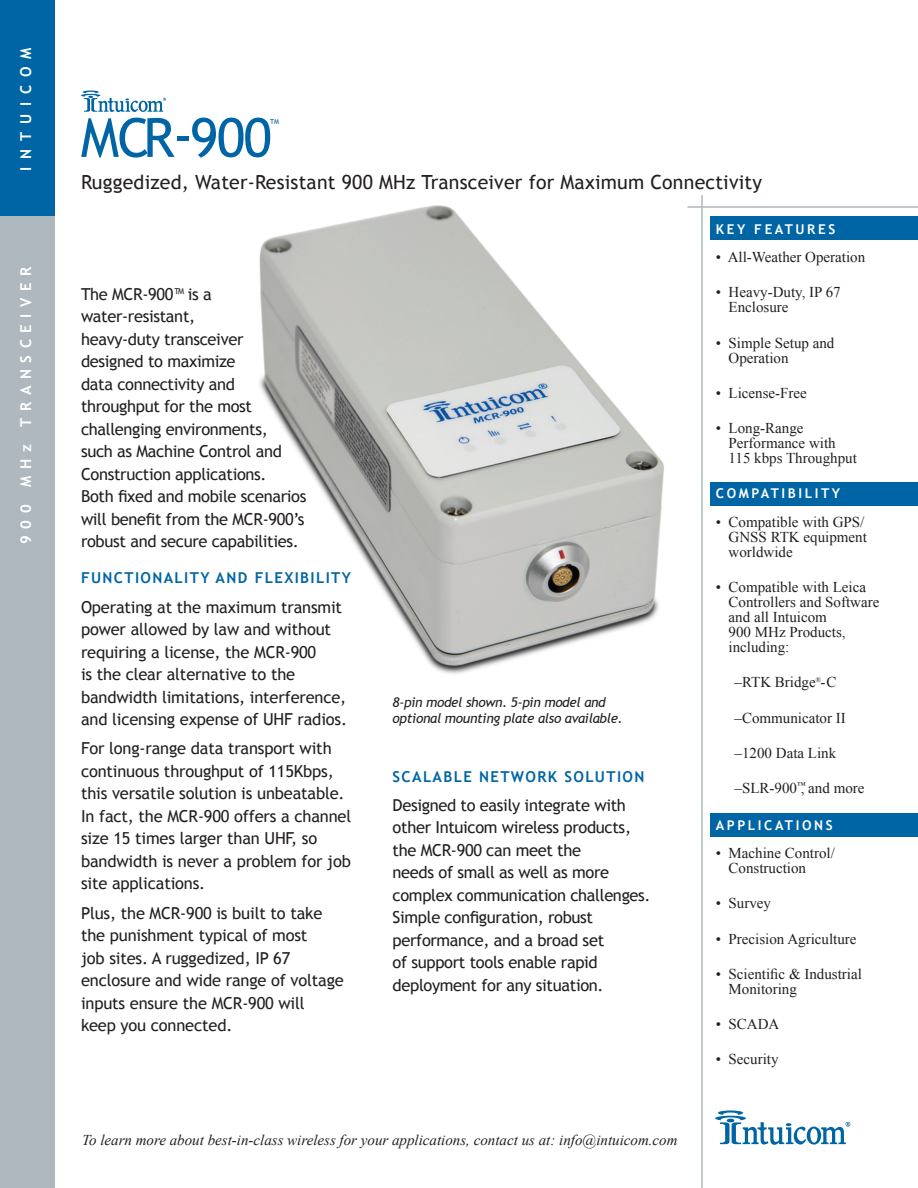
<style>
.page{position:relative;width:918px;height:1188px;background:#fff}
.page>*{position:absolute;margin:0;border:0;box-sizing:border-box;transform-origin:0 0}
.t1{font:54px "Trebuchet MS";letter-spacing:-.03em;color:#0065a4}
.t2{font:19.5px "Trebuchet MS";letter-spacing:.01em;color:#231f20}
.t3{font:16.5px/22.5px "Trebuchet MS";letter-spacing:-.01em;color:#231f20}
.t4{font:15px/15px "Times New Roman";color:#231f20}
.t5{font:italic 15px "Times New Roman";color:#231f20}
.t6{font:700 15px "Trebuchet MS";letter-spacing:.09em;color:#0065a4}
.t7{font:700 15px "Trebuchet MS";letter-spacing:.44em;color:#fff}
.t8{font:700 15px "Trebuchet MS";letter-spacing:.52em;color:#fff}
.t9{font:italic 13.5px/16.5px "Trebuchet MS";letter-spacing:-.02em;color:#231f20}
.t10{font:700 13.5px "Trebuchet MS";letter-spacing:.19em;color:#fff}
.t11{font:7.05px "Trebuchet MS";color:#0065a4}
</style>
<div class="page">
<div style="left:710px;top:814px;width:208px;height:23px;background:#0065a4"></div>
<div style="left:710px;top:483px;width:208px;height:23px;background:#0065a4"></div>
<div style="left:0;top:0;width:54px;height:1188px;background:#aeb8be"></div>
<div style="left:0;top:0;width:54px;height:216px;background:#0065a4"></div>
<div style="left:710px;top:217px;width:208px;height:23px;background:#0065a4"></div>
<svg style="left:715px;top:1110px;width:135px;height:35px"></svg>
<hr style="left:688px;top:206px;width:230px;height:2px;background:#aeb8be">
<hr style="left:701px;top:195px;width:2px;height:993px;background:#aeb8be">
<svg style="left:81px;top:91px;width:85px;height:21px"></svg>
<img style="left:259px;top:205px;width:429px;height:469px">
<p class="t8" style="left:16px;top:171px;width:125px;rotate:-90deg">INTUICOM</p>
<p class="t7" style="left:16px;top:544px;width:279px;rotate:-90deg">900 MHz TRANSCEIVER</p>
<h1 class="t1" style="left:81px;top:106px;width:193px">MCR-900</h1>
<p class="t11" style="left:270px;top:118px;width:10px">TM</p>
<p class="t2" style="left:81px;top:170px;width:683px">Ruggedized, Water-Resistant 900 MHz Transceiver for Maximum Connectivity</p>
<p class="t3" style="left:81px;top:283px;width:227px">The MCR-900™ is a water-resistant,<br>heavy-duty transceiver designed to maximize<br>data connectivity and throughput for the most challenging environments,<br>such as Machine Control and<br>Construction applications.<br>Both fixed and mobile scenarios will benefit from the MCR-900’s robust and secure capabilities.</p>
<p class="t6" style="left:81px;top:569px;width:271px">FUNCTIONALITY AND FLEXIBILITY</p>
<p class="t3" style="left:81px;top:596px;width:268px">Operating at the maximum transmit power allowed by law and without requiring a license, the MCR-900<br>is the clear alternative to the bandwidth limitations, interference, and licensing expense of UHF radios.</p>
<p class="t3" style="left:81px;top:738px;width:272px">For long-range data transport with continuous throughput of 115Kbps, this versatile solution is unbeatable.<br>In fact, the MCR-900 offers a channel size 15 times larger than UHF, so bandwidth is never a problem for job site applications.</p>
<p class="t3" style="left:81px;top:902px;width:264px">Plus, the MCR-900 is built to take the punishment typical of most<br>job sites. A ruggedized, IP 67 enclosure and wide range of voltage inputs ensure the MCR-900 will<br>keep you connected.</p>
<p class="t9" style="left:393px;top:694px;width:232px">8-pin model shown. 5-pin model and optional mounting plate also available.</p>
<p class="t6" style="left:393px;top:767px;width:253px">SCALABLE NETWORK SOLUTION</p>
<p class="t3" style="left:393px;top:794px;width:260px">Designed to easily integrate with other Intuicom wireless products, the MCR-900 can meet the<br>needs of small as well as more complex communication challenges.<br>Simple configuration, robust performance, and a broad set<br>of support tools enable rapid deployment for any situation.</p>
<p class="t5" style="left:82px;top:1129px;width:597px">To learn more about best-in-class wireless for your applications, contact us at: info@intuicom.com</p>
<p class="t10" style="left:716px;top:220px;width:121px">KEY FEATURES</p>
<p class="t4" style="left:716px;top:249px;width:151px">• All-Weather Operation</p>
<p class="t4" style="left:729px;top:285px;width:114px;text-indent:-13px">• Heavy-Duty, IP 67<br>Enclosure</p>
<p class="t4" style="left:729px;top:335px;width:107px;text-indent:-13px">• Simple Setup and<br>Operation</p>
<p class="t4" style="left:716px;top:385px;width:93px">• License-Free</p>
<p class="t4" style="left:729px;top:420px;width:130px;text-indent:-13px">• Long-Range<br>Performance with<br>115 kbps Throughput</p>
<p class="t10" style="left:716px;top:485px;width:126px">COMPATIBILITY</p>
<p class="t4" style="left:729px;top:514px;width:140px;text-indent:-13px">• Compatible with GPS/<br>GNSS RTK equipment worldwide</p>
<p class="t4" style="left:729px;top:579px;width:152px;text-indent:-13px">• Compatible with Leica<br>Controllers and Software and all Intuicom<br>900 MHz Products, including:</p>
<p class="t4" style="left:735px;top:675px;width:103px">–RTK Bridge<sup>®</sup>-C</p>
<p class="t4" style="left:735px;top:710px;width:113px">–Communicator II</p>
<p class="t4" style="left:735px;top:745px;width:103px">–1200 Data Link</p>
<p class="t4" style="left:735px;top:780px;width:131px">–SLR-900<sup>™</sup>, and more</p>
<p class="t10" style="left:716px;top:816px;width:118px">APPLICATIONS</p>
<p class="t4" style="left:729px;top:845px;width:108px;text-indent:-13px">• Machine Control/<br>Construction</p>
<p class="t4" style="left:716px;top:896px;width:57px">• Survey</p>
<p class="t4" style="left:716px;top:931px;width:142px">• Precision Agriculture</p>
<p class="t4" style="left:729px;top:966px;width:135px;text-indent:-13px">• Scientific &amp; Industrial<br>Monitoring</p>
<p class="t4" style="left:716px;top:1016px;width:65px">• SCADA</p>
<p class="t4" style="left:716px;top:1052px;width:64px">• Security</p>
</div>
